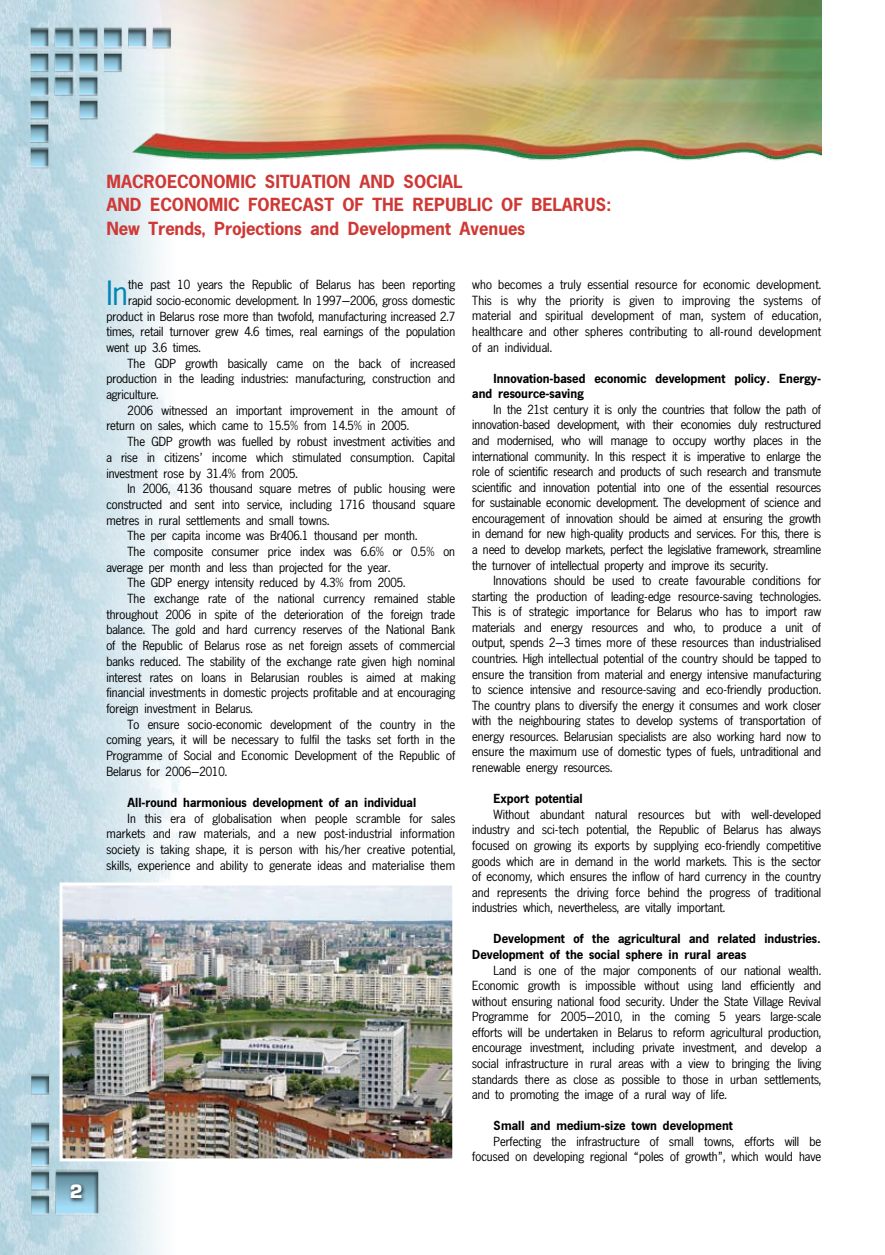
<style>
.page{position:relative;width:885px;height:1255px;background:#fff}
.page>*{position:absolute;margin:0;border:0;box-sizing:border-box;transform-origin:0 0}
.t1{font:35.85px "News Paper C";color:#0084b5}
.t2{font:700 19.5px/23.4px "News Paper C";color:#cf3834}
.t3{font:13.5px/15.6px "News Paper C";color:#000;text-align:justify}
.t4{font:700 13.5px "News Paper C";color:#000}
</style>
<div class="page">
<img style="left:0;top:0;width:180px;height:1254px">
<img style="left:24px;top:1067px;width:154px;height:160px">
<img style="left:21px;top:19px;width:158px;height:157px">
<div style="left:68px;top:1181px;width:19px;height:22px;background:#000;opacity:.75"></div>
<img style="left:107px;top:0;width:714px;height:166px">
<img style="left:64px;top:886px;width:387px;height:271px">
<div style="left:60px;top:882px;width:395px;height:279px;border:3px solid #fff"></div>
<svg style="left:71px;top:1184px;width:11px;height:14px"></svg>
<p class="t2" style="left:106px;top:170px;width:506px">Macroeconomic Situation and Social<br>and Economic forecast of the Republic of Belarus:<br>New Trends, Projections and Development Avenues</p>
<p class="t1" style="left:106px;top:274px;width:23px">In</p>
<p class="t3" style="left:128px;top:277px;width:328px">the past 10 years the Republic of Belarus has been reporting</p>
<p class="t3" style="left:128px;top:293px;width:328px">rapid socio-economic development. In 1997—2006, gross domestic</p>
<p class="t3" style="left:106px;top:308px;width:350px">product in Belarus rose more than twofold, manufacturing increased 2.7</p>
<p class="t3" style="left:106px;top:324px;width:350px">times, retail turnover grew 4.6 times, real earnings of the population</p>
<p class="t3" style="left:106px;top:340px;width:96px">went up 3.6 times.</p>
<p class="t3" style="left:128px;top:355px;width:329px">The GDP growth basically came on the back of increased</p>
<p class="t3" style="left:106px;top:371px;width:350px">production in the leading industries: manufacturing, construction and</p>
<p class="t3" style="left:106px;top:387px;width:54px">agriculture.</p>
<p class="t3" style="left:128px;top:402px;width:329px">2006 witnessed an important improvement in the amount of</p>
<p class="t3" style="left:106px;top:418px;width:304px">return on sales, which came to 15.5% from 14.5% in 2005.</p>
<p class="t3" style="left:128px;top:434px;width:329px">The GDP growth was fuelled by robust investment activities and</p>
<p class="t3" style="left:106px;top:449px;width:350px">a rise in citizens’ income which stimulated consumption. Capital</p>
<p class="t3" style="left:106px;top:465px;width:193px">investment rose by 31.4% from 2005.</p>
<p class="t3" style="left:128px;top:481px;width:329px">In 2006, 4136 thousand square metres of public housing were</p>
<p class="t3" style="left:106px;top:496px;width:350px">constructed and sent into service, including 1716 thousand square</p>
<p class="t3" style="left:106px;top:512px;width:224px">metres in rural settlements and small towns.</p>
<p class="t3" style="left:128px;top:528px;width:291px">The per capita income was Br406.1 thousand per month.</p>
<p class="t3" style="left:128px;top:543px;width:329px">The composite consumer price index was 6.6% or 0.5% on</p>
<p class="t3" style="left:106px;top:559px;width:285px">average per month and less than projected for the year.</p>
<p class="t3" style="left:128px;top:575px;width:279px">The GDP energy intensity reduced by 4.3% from 2005.</p>
<p class="t3" style="left:128px;top:590px;width:329px">The exchange rate of the national currency remained stable</p>
<p class="t3" style="left:106px;top:606px;width:350px">throughout 2006 in spite of the deterioration of the foreign trade</p>
<p class="t3" style="left:106px;top:622px;width:350px">balance. The gold and hard currency reserves of the National Bank</p>
<p class="t3" style="left:106px;top:637px;width:350px">of the Republic of Belarus rose as net foreign assets of commercial</p>
<p class="t3" style="left:106px;top:653px;width:350px">banks reduced. The stability of the exchange rate given high nominal</p>
<p class="t3" style="left:106px;top:669px;width:350px">interest rates on loans in Belarusian roubles is aimed at making</p>
<p class="t3" style="left:106px;top:685px;width:350px">financial investments in domestic projects profitable and at encouraging</p>
<p class="t3" style="left:106px;top:700px;width:148px">foreign investment in Belarus.</p>
<p class="t3" style="left:128px;top:716px;width:329px">To ensure socio-economic development of the country in the</p>
<p class="t3" style="left:106px;top:732px;width:350px">coming years, it will be necessary to fulfil the tasks set forth in the</p>
<p class="t3" style="left:106px;top:747px;width:350px">Programme of Social and Economic Development of the Republic of</p>
<p class="t3" style="left:106px;top:763px;width:122px">Belarus for 2006—2010.</p>
<p class="t4" style="left:128px;top:795px;width:290px">All-round harmonious development of an individual</p>
<p class="t3" style="left:128px;top:810px;width:329px">In this era of globalisation when people scramble for sales</p>
<p class="t3" style="left:106px;top:826px;width:350px">markets and raw materials, and a new post-industrial information</p>
<p class="t3" style="left:106px;top:841px;width:350px">society is taking shape, it is person with his/her creative potential,</p>
<p class="t3" style="left:106px;top:857px;width:350px">skills, experience and ability to generate ideas and materialise them</p>
<p class="t3" style="left:472px;top:277px;width:350px">who becomes a truly essential resource for economic development.<br>This is why the priority is given to improving the systems of material and spiritual development of man, system of education, healthcare and other spheres contributing to all-round development of an individual.</p>
<p class="t4" style="left:493px;top:371px;width:329px">Innovation-based economic development policy. Energy-</p>
<p class="t4" style="left:472px;top:386px;width:113px">and resource-saving</p>
<p class="t3" style="left:493px;top:401px;width:329px">In the 21st century it is only the countries that follow the path of</p>
<p class="t3" style="left:472px;top:417px;width:350px">innovation-based development, with their economies duly restructured</p>
<p class="t3" style="left:472px;top:432px;width:350px">and modernised, who will manage to occupy worthy places in the</p>
<p class="t3" style="left:472px;top:448px;width:350px">international community. In this respect it is imperative to enlarge the</p>
<p class="t3" style="left:472px;top:464px;width:350px">role of scientific research and products of such research and transmute</p>
<p class="t3" style="left:472px;top:479px;width:350px">scientific and innovation potential into one of the essential resources</p>
<p class="t3" style="left:472px;top:495px;width:350px">for sustainable economic development. The development of science and</p>
<p class="t3" style="left:472px;top:510px;width:350px">encouragement of innovation should be aimed at ensuring the growth</p>
<p class="t3" style="left:472px;top:526px;width:350px">in demand for new high-quality products and services. For this, there is</p>
<p class="t3" style="left:472px;top:541px;width:350px">a need to develop markets, perfect the legislative framework, streamline</p>
<p class="t3" style="left:472px;top:557px;width:297px">the turnover of intellectual property and improve its security.</p>
<p class="t3" style="left:493px;top:573px;width:329px">Innovations should be used to create favourable conditions for</p>
<p class="t3" style="left:472px;top:588px;width:350px">starting the production of leading-edge resource-saving technologies.</p>
<p class="t3" style="left:472px;top:604px;width:350px">This is of strategic importance for Belarus who has to import raw</p>
<p class="t3" style="left:472px;top:619px;width:350px">materials and energy resources and who, to produce a unit of</p>
<p class="t3" style="left:472px;top:635px;width:350px">output, spends 2—3 times more of these resources than industrialised</p>
<p class="t3" style="left:472px;top:650px;width:350px">countries. High intellectual potential of the country should be tapped to</p>
<p class="t3" style="left:472px;top:666px;width:350px">ensure the transition from material and energy intensive manufacturing</p>
<p class="t3" style="left:472px;top:682px;width:350px">to science intensive and resource-saving and eco-friendly production.</p>
<p class="t3" style="left:472px;top:697px;width:350px">The country plans to diversify the energy it consumes and work closer</p>
<p class="t3" style="left:472px;top:713px;width:350px">with the neighbouring states to develop systems of transportation of</p>
<p class="t3" style="left:472px;top:728px;width:350px">energy resources. Belarusian specialists are also working hard now to</p>
<p class="t3" style="left:472px;top:744px;width:350px">ensure the maximum use of domestic types of fuels, untraditional and</p>
<p class="t3" style="left:472px;top:759px;width:141px">renewable energy resources.</p>
<p class="t4" style="left:493px;top:791px;width:91px">Export potential</p>
<p class="t3" style="left:493px;top:806px;width:329px">Without abundant natural resources but with well-developed</p>
<p class="t3" style="left:472px;top:822px;width:350px">industry and sci-tech potential, the Republic of Belarus has always</p>
<p class="t3" style="left:472px;top:837px;width:350px">focused on growing its exports by supplying eco-friendly competitive</p>
<p class="t3" style="left:472px;top:853px;width:350px">goods which are in demand in the world markets. This is the sector</p>
<p class="t3" style="left:472px;top:868px;width:350px">of economy, which ensures the inflow of hard currency in the country</p>
<p class="t3" style="left:472px;top:884px;width:350px">and represents the driving force behind the progress of traditional</p>
<p class="t3" style="left:472px;top:899px;width:254px">industries which, nevertheless, are vitally important.</p>
<p class="t4" style="left:493px;top:931px;width:329px">Development of the agricultural and related industries.</p>
<p class="t4" style="left:472px;top:947px;width:275px">Development of the social sphere in rural areas</p>
<p class="t3" style="left:493px;top:962px;width:329px">Land is one of the major components of our national wealth.</p>
<p class="t3" style="left:472px;top:977px;width:350px">Economic growth is impossible without using land efficiently and</p>
<p class="t3" style="left:472px;top:993px;width:350px">without ensuring national food security. Under the State Village Revival</p>
<p class="t3" style="left:472px;top:1008px;width:350px">Programme for 2005—2010, in the coming 5 years large-scale</p>
<p class="t3" style="left:472px;top:1024px;width:350px">efforts will be undertaken in Belarus to reform agricultural production,</p>
<p class="t3" style="left:472px;top:1040px;width:350px">encourage investment, including private investment, and develop a</p>
<p class="t3" style="left:472px;top:1055px;width:350px">social infrastructure in rural areas with a view to bringing the living</p>
<p class="t3" style="left:472px;top:1071px;width:350px">standards there as close as possible to those in urban settlements,</p>
<p class="t3" style="left:472px;top:1086px;width:256px">and to promoting the image of a rural way of life.</p>
<p class="t4" style="left:493px;top:1118px;width:241px">Small and medium-size town development</p>
<p class="t3" style="left:493px;top:1133px;width:329px">Perfecting the infrastructure of small towns, efforts will be</p>
<p class="t3" style="left:472px;top:1148px;width:350px">focused on developing regional “poles of growth”, which would have</p>
</div>
